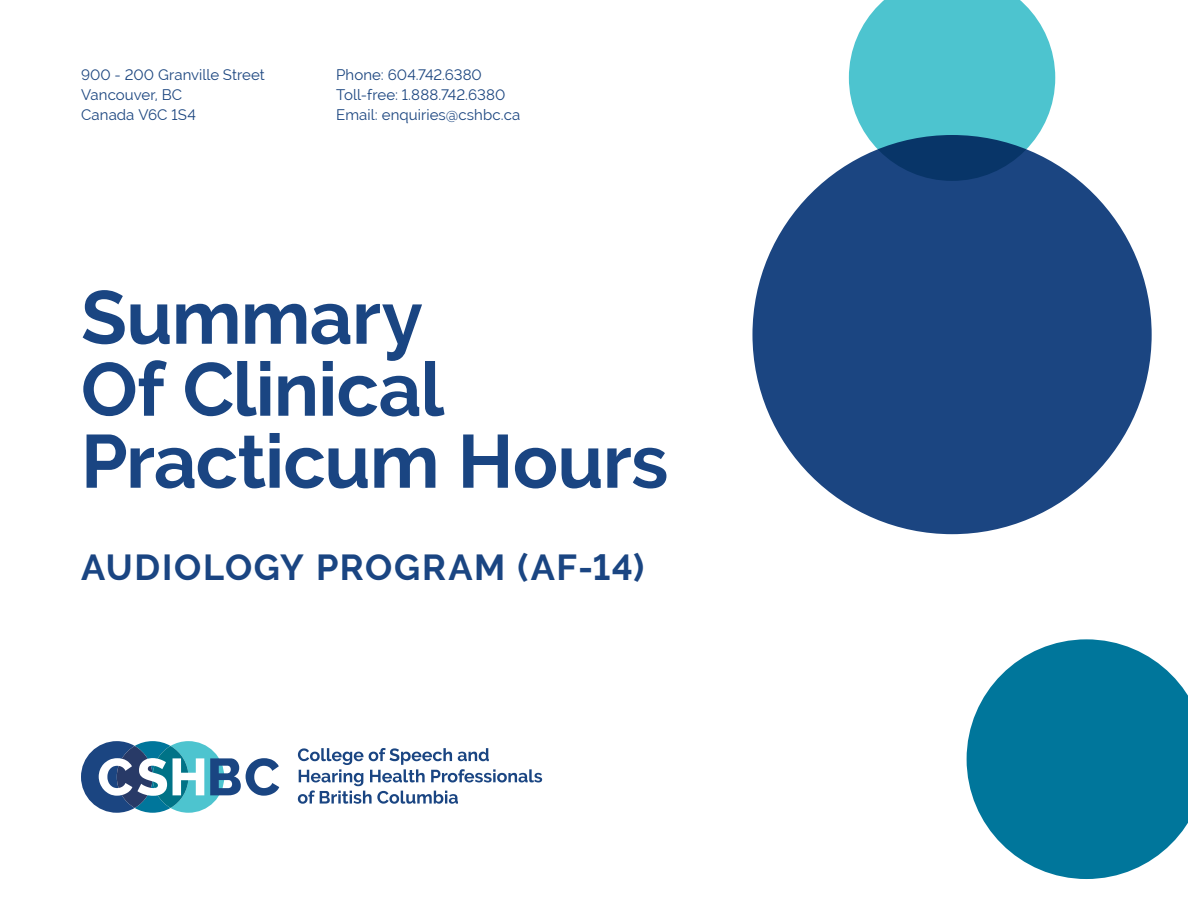
<style>
.page{position:relative;width:1188px;height:918px;background:#fff}
.page>*{position:absolute;margin:0;border:0;box-sizing:border-box;transform-origin:0 0}
.t1{font:700 75px/72px "Raleway";letter-spacing:-.01em;color:#1a4582}
.t2{font:700 36px "Raleway";letter-spacing:.045em;color:#1a4582}
.t3{font:15px "Raleway";letter-spacing:.005em;color:#1c4680}
</style>
<div class="page">
<svg style="left:849px;top:0;width:206px;height:163px;background:#60cad4"></svg>
<svg style="left:967px;top:639px;width:221px;height:240px;fill:#00769b"></svg>
<div style="left:752px;top:135px;width:400px;height:399px;background:#1b4581;border-radius:50%"></div>
<svg style="left:81px;top:741px;width:198px;height:72px"></svg>
<svg style="left:298px;top:748px;width:244px;height:56px"></svg>
<p class="t3" style="left:81px;top:66px;width:185px">900 - 200 Granville Street</p>
<p class="t3" style="left:81px;top:86px;width:103px">Vancouver, BC</p>
<p class="t3" style="left:81px;top:106px;width:117px">Canada V6C 1S4</p>
<p class="t3" style="left:336px;top:66px;width:147px">Phone: 604.742.6380</p>
<p class="t3" style="left:336px;top:86px;width:171px">Toll-free: 1.888.742.6380</p>
<p class="t3" style="left:336px;top:106px;width:186px">Email: enquiries@cshbc.ca</p>
<h1 class="t1" style="left:81px;top:282px;width:589px">Summary<br>Of Clinical<br>Practicum Hours</h1>
<h1 class="t2" style="left:81px;top:547px;width:565px">AUDIOLOGY PROGRAM (AF-14)</h1>
</div>
